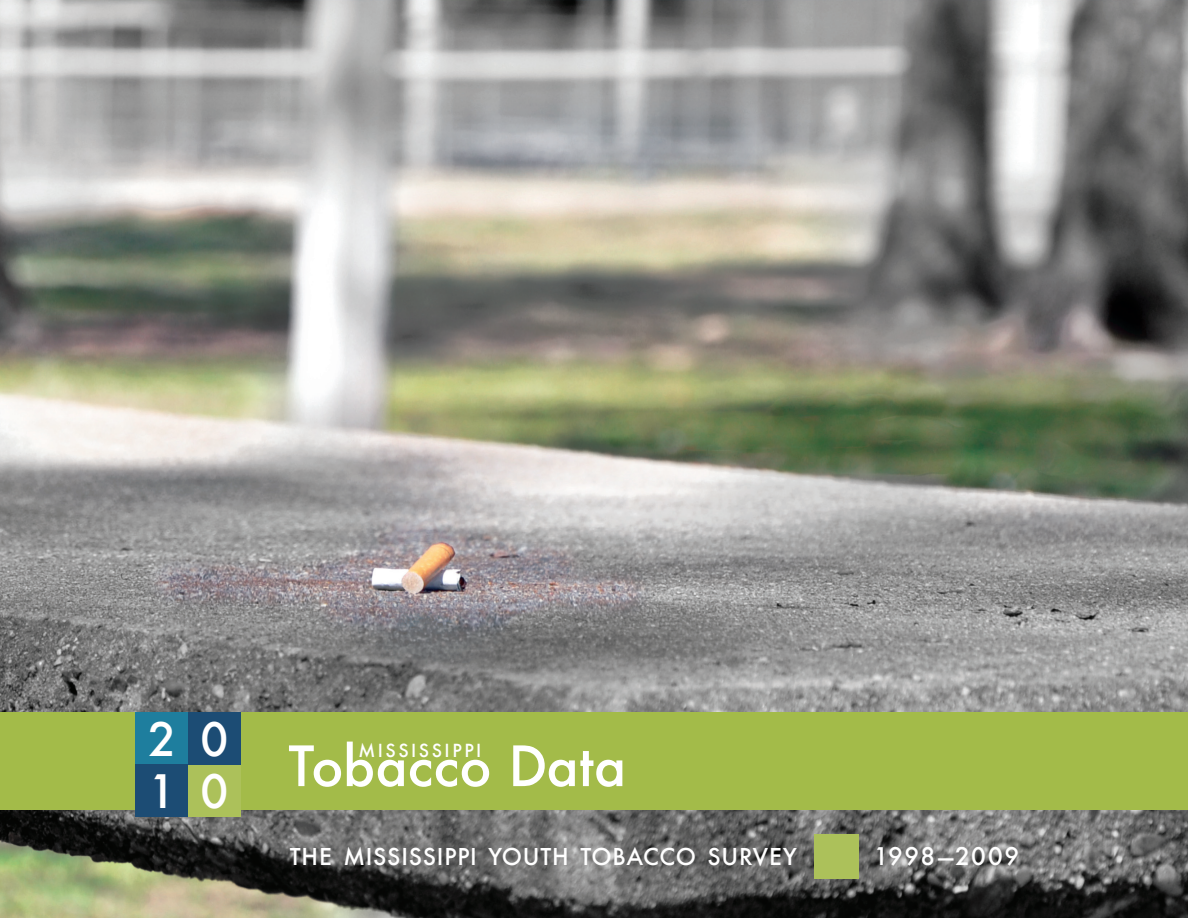
<style>
.page{position:relative;width:1188px;height:918px;background:#fff}
.page>*{position:absolute;margin:0;border:0;box-sizing:border-box;transform-origin:0 0}
.t1{font:500 54px "Futura";letter-spacing:-.005em;color:#fff}
.t2{font:500 45px "Futura";color:#fff}
.t3{font:500 23.7px "Futura";letter-spacing:.065em;color:#fff}
.t4{font:500 22.65px "Futura";letter-spacing:.03em;color:#fff}
.t5{font:500 17.7px "Futura";letter-spacing:.14em;color:#fff}
</style>
<div class="page">
<img style="left:0;top:0;width:1188px;height:918px">
<div style="left:0;top:712px;width:1188px;height:98px;background:#a3bb49"></div>
<div style="left:188px;top:765px;width:53px;height:52px;background:#acc15a"></div>
<div style="left:136px;top:712px;width:52px;height:53px;background:#1e7e9e"></div>
<div style="left:136px;top:765px;width:52px;height:52px;background:#1c4c74"></div>
<div style="left:188px;top:712px;width:53px;height:53px;background:#1c4c74"></div>
<div style="left:815px;top:834px;width:44px;height:45px;background:#acc15a"></div>
<h2 class="t2" style="left:148px;top:708px;width:82px">2 0</h2>
<h2 class="t2" style="left:148px;top:761px;width:82px">1 0</h2>
<h1 class="t1" style="left:288px;top:729px;width:339px">Tobacco Data</h1>
<p class="t5" style="left:359px;top:738px;width:124px">MISSISSIPPI</p>
<p class="t4" style="left:290px;top:841px;width:508px">THE MISSISSIPPI YOUTH TOBACCO SURVEY</p>
<p class="t3" style="left:874px;top:840px;width:147px">1998—2009</p>
</div>
